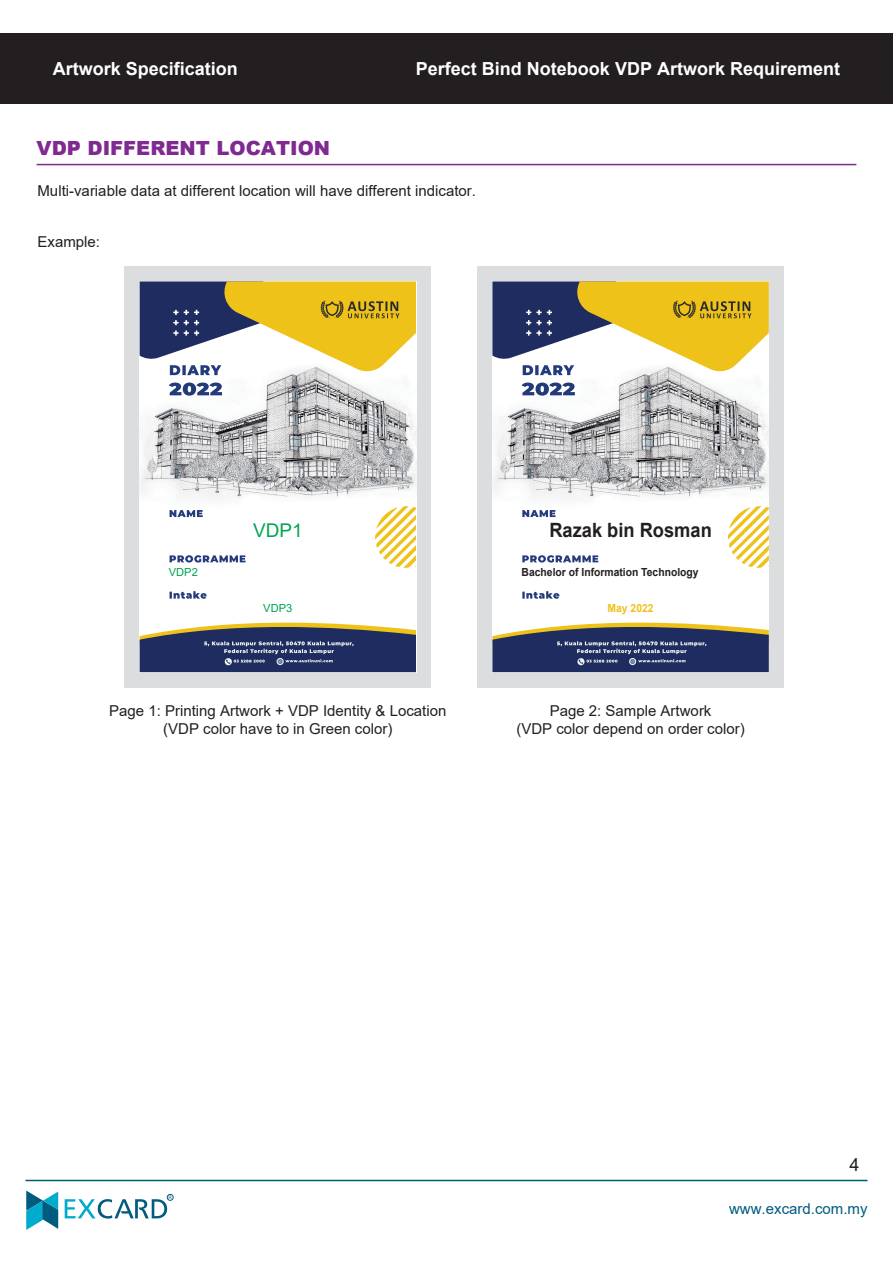
<style>
.page{position:relative;width:893px;height:1263px;background:#fff}
.page>*{position:absolute;margin:0;border:0;box-sizing:border-box;transform-origin:0 0}
.t1{font:700 19.65px "Arial";color:#231f20;scale:.93 1}
.t2{font:900 19.5px "Arial";color:#802990}
.t3{font:18.9px "Arial";color:#00a54f}
.t4{font:700 18px "Arial";color:#fff}
.t5{font:18px "Arial";color:#231f20}
.t6{font:15px/18px "Arial";color:#231f20;text-align:center}
.t7{font:15px "Arial";color:#005b7f}
.t8{font:700 11.1px "Arial";color:#231f20;scale:.93 1}
.t9{font:11.1px "Arial";color:#00a54f}
.t10{font:700 11.1px "Arial";color:#efc21a;scale:.93 1}
.t11{font:4.8px "Arial";color:#005b7f}
</style>
<div class="page">
<svg style="left:26px;top:1190px;width:32px;height:40px"></svg>
<svg style="left:65px;top:1194px;width:108px;height:24px"></svg>
<div style="left:0;top:33px;width:893px;height:71px;background:#231f20"></div>
<hr style="left:25px;top:1180px;width:842px;height:1px;background:#005b7f">
<hr style="left:37px;top:164px;width:819px;height:1px;background:#802990">
<div style="left:125px;top:266px;width:306px;height:422px;background:#dcdddf"></div>
<div style="left:477px;top:266px;width:307px;height:422px;background:#dcdddf"></div>
<img style="left:140px;top:360px;width:276px;height:263px">
<img style="left:169px;top:365px;width:53px;height:31px">
<img style="left:140px;top:623px;width:276px;height:4px">
<img style="left:140px;top:627px;width:276px;height:45px">
<img style="left:140px;top:281px;width:81px;height:79px">
<img style="left:221px;top:281px;width:195px;height:92px">
<img style="left:375px;top:506px;width:41px;height:62px">
<img style="left:204px;top:641px;width:148px;height:5px">
<img style="left:170px;top:510px;width:33px;height:7px">
<img style="left:170px;top:555px;width:76px;height:7px">
<img style="left:170px;top:591px;width:37px;height:8px">
<img style="left:173px;top:310px;width:26px;height:26px">
<img style="left:234px;top:660px;width:31px;height:2px">
<img style="left:287px;top:659px;width:46px;height:3px">
<img style="left:492px;top:360px;width:277px;height:263px">
<img style="left:522px;top:365px;width:53px;height:31px">
<img style="left:492px;top:623px;width:277px;height:4px">
<img style="left:492px;top:627px;width:277px;height:45px">
<img style="left:492px;top:281px;width:82px;height:79px">
<img style="left:574px;top:281px;width:195px;height:92px">
<img style="left:728px;top:506px;width:41px;height:62px">
<img style="left:557px;top:641px;width:148px;height:5px">
<img style="left:522px;top:510px;width:33px;height:7px">
<img style="left:522px;top:555px;width:76px;height:7px">
<img style="left:522px;top:591px;width:37px;height:8px">
<img style="left:526px;top:310px;width:26px;height:26px">
<img style="left:586px;top:660px;width:31px;height:2px">
<img style="left:639px;top:659px;width:47px;height:3px">
<p class="t4" style="left:53px;top:56px;width:187px">Artwork Specification</p>
<p class="t4" style="left:416px;top:56px;width:426px">Perfect Bind Notebook VDP Artwork Requirement</p>
<h2 class="t2" style="left:37px;top:134px;width:295px">VDP DIFFERENT LOCATION</h2>
<p class="t6" style="left:37px;top:181px;width:440px">Multi-variable data at different location will have different indicator.</p>
<p class="t6" style="left:37px;top:232px;width:64px">Example:</p>
<p class="t9" style="left:169px;top:564px;width:31px">VDP2</p>
<p class="t3" style="left:253px;top:517px;width:51px">VDP1</p>
<p class="t9" style="left:263px;top:601px;width:31px">VDP3</p>
<h1 class="t1" style="left:549px;top:516px;width:176px">Razak bin Rosman</h1>
<p class="t8" style="left:522px;top:564px;width:192px">Bachelor of Information Technology</p>
<p class="t10" style="left:608px;top:600px;width:51px">May 2022</p>
<p class="t6" style="left:109px;top:702px;width:339px">Page 1: Printing Artwork + VDP Identity &amp; Location (VDP color have to in Green color)</p>
<p class="t6" style="left:516px;top:702px;width:230px">Page 2: Sample Artwork<br>(VDP color depend on order color)</p>
<p class="t11" style="left:169px;top:1194px;width:5px">R</p>
<p class="t5" style="left:849px;top:1152px;width:12px">4</p>
<p class="t7" style="left:729px;top:1198px;width:140px">www.excard.com.my</p>
</div>
